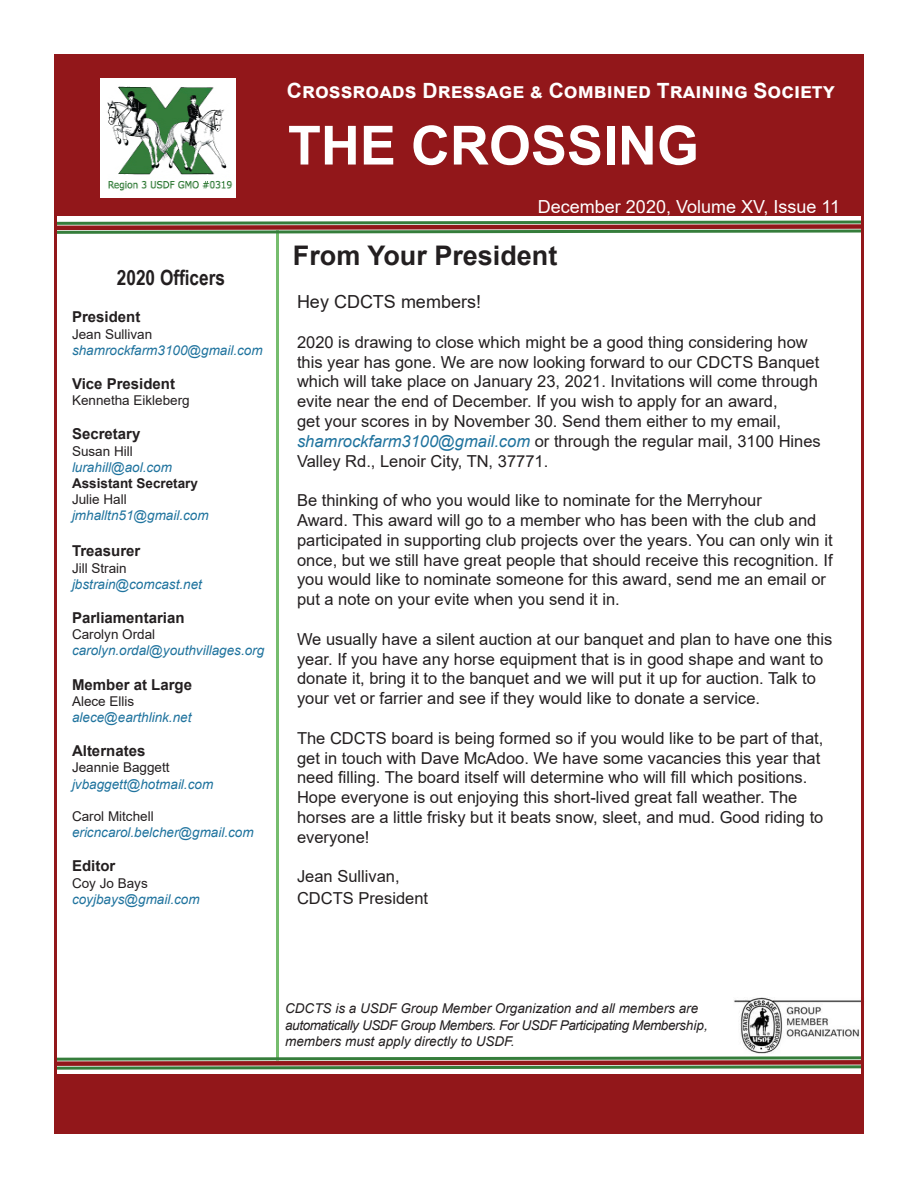
<style>
.page{position:relative;width:918px;height:1188px;background:#fff}
.page>*{position:absolute;margin:0;border:0;box-sizing:border-box;transform-origin:0 0}
.t1{font:700 54px "Arial";color:#fff}
.t2{font:700 27px "Arial";color:#231f20}
.t3{font:700 21px "Arial";color:#fff}
.t4{font:700 21px "Arial Narrow";color:#231f20}
.t5{font:18px "Arial";color:#fff}
.t6{font:18px "Arial";color:#231f20}
.t7{font:16.5px/19.8px "Arial";color:#231f20}
.t8{font:700 15px "Arial";color:#231f20}
.t9{font:italic 13.5px "Arial";color:#1f739e}
.t10{font:italic 13.5px/16.2px "Arial";color:#231f20}
.t11{font:13.5px "Arial";color:#231f20}
.t12{font:700 13.5px "Arial";color:#231f20}
.s1{font-style:italic;color:#1f739e}
</style>
<div class="page">
<div style="left:54px;top:54px;width:810px;height:162px;background:#92171a"></div>
<img style="left:734px;top:998px;width:127px;height:56px">
<hr style="left:276px;top:230px;width:3px;height:830px;background:#76bd6e">
<div style="left:54px;top:1075px;width:810px;height:59px;background:#92171a"></div>
<svg style="left:57px;top:220px;width:804px;height:14px;background:#857c61"></svg>
<svg style="left:57px;top:1056px;width:804px;height:14px;background:#857c61"></svg>
<hr style="left:54px;top:216px;width:3px;height:864px;background:#92171a">
<hr style="left:861px;top:214px;width:3px;height:864px;background:#92171a">
<img style="left:101px;top:78px;width:135px;height:119px">
<p class="t4" style="left:117px;top:261px;width:110px">2020 Officers</p>
<p class="t8" style="left:72px;top:307px;width:70px">President</p>
<p class="t11" style="left:72px;top:325px;width:82px">Jean Sullivan</p>
<p class="t9" style="left:72px;top:341px;width:192px">shamrockfarm3100@gmail.com</p>
<p class="t8" style="left:72px;top:373px;width:105px">Vice President</p>
<p class="t11" style="left:72px;top:391px;width:119px">Kennetha Eikleberg</p>
<p class="t8" style="left:72px;top:424px;width:70px">Secretary</p>
<p class="t11" style="left:72px;top:442px;width:62px">Susan Hill</p>
<p class="t9" style="left:72px;top:458px;width:101px">lurahill@aol.com</p>
<p class="t12" style="left:72px;top:474px;width:128px">Assistant Secretary</p>
<p class="t11" style="left:72px;top:490px;width:56px">Julie Hall</p>
<p class="t9" style="left:72px;top:507px;width:138px">jmhalltn51@gmail.com</p>
<p class="t8" style="left:72px;top:541px;width:70px">Treasurer</p>
<p class="t11" style="left:72px;top:559px;width:56px">Jill Strain</p>
<p class="t9" style="left:72px;top:575px;width:131px">jbstrain@comcast.net</p>
<p class="t8" style="left:72px;top:607px;width:114px">Parliamentarian</p>
<p class="t11" style="left:72px;top:625px;width:85px">Carolyn Ordal</p>
<p class="t9" style="left:72px;top:642px;width:194px">carolyn.ordal@youthvillages.org</p>
<p class="t8" style="left:72px;top:674px;width:122px">Member at Large</p>
<p class="t11" style="left:72px;top:692px;width:64px">Alece Ellis</p>
<p class="t9" style="left:72px;top:708px;width:121px">alece@earthlink.net</p>
<p class="t8" style="left:72px;top:740px;width:75px">Alternates</p>
<p class="t11" style="left:72px;top:758px;width:99px">Jeannie Baggett</p>
<p class="t9" style="left:72px;top:775px;width:143px">jvbaggett@hotmail.com</p>
<p class="t11" style="left:72px;top:807px;width:83px">Carol Mitchell</p>
<p class="t9" style="left:72px;top:824px;width:183px">ericncarol.belcher@gmail.com</p>
<p class="t8" style="left:72px;top:856px;width:45px">Editor</p>
<p class="t11" style="left:72px;top:874px;width:77px">Coy Jo Bays</p>
<p class="t9" style="left:72px;top:890px;width:129px">coyjbays@gmail.com</p>
<p class="t3" style="left:287px;top:76px;width:549px">Crossroads Dressage &amp; Combined Training Society</p>
<p class="t1" style="left:288px;top:108px;width:413px">THE CROSSING</p>
<p class="t5" style="left:538px;top:194px;width:304px">December 2020, Volume XV, Issue 11</p>
<p class="t2" style="left:293px;top:237px;width:266px">From Your President</p>
<p class="t6" style="left:297px;top:290px;width:186px">Hey CDCTS members!</p>
<p class="t7" style="left:297px;top:332px;width:525px">2020 is drawing to close which might be a good thing considering how this year has gone. We are now looking forward to our CDCTS Banquet which will take place on January 23, 2021. Invitations will come through evite near the end of December. If you wish to apply for an award,<br>get your scores in by November 30. Send them either to my email, <span class="s1">shamrockfarm3100@gmail.com</span> or through the regular mail, 3100 Hines Valley Rd., Lenoir City, TN, 37771.</p>
<p class="t7" style="left:297px;top:490px;width:537px">Be thinking of who you would like to nominate for the Merryhour<br>Award. This award will go to a member who has been with the club and participated in supporting club projects over the years. You can only win it once, but we still have great people that should receive this recognition. If you would like to nominate someone for this award, send me an email or put a note on your evite when you send it in.</p>
<p class="t7" style="left:297px;top:629px;width:537px">We usually have a silent auction at our banquet and plan to have one this year. If you have any horse equipment that is in good shape and want to donate it, bring it to the banquet and we will put it up for auction. Talk to your vet or farrier and see if they would like to donate a service.</p>
<p class="t7" style="left:297px;top:728px;width:528px">The CDCTS board is being formed so if you would like to be part of that, get in touch with Dave McAdoo. We have some vacancies this year that need filling. The board itself will determine who will fill which positions.</p>
<p class="t7" style="left:297px;top:787px;width:528px">Hope everyone is out enjoying this short-lived great fall weather. The horses are a little frisky but it beats snow, sleet, and mud. Good riding to everyone!</p>
<p class="t7" style="left:297px;top:867px;width:104px">Jean Sullivan,</p>
<p class="t7" style="left:297px;top:888px;width:133px">CDCTS President</p>
<p class="t10" style="left:285px;top:1001px;width:424px">CDCTS is a USDF Group Member Organization and all members are automatically USDF Group Members. For USDF Participating Membership, members must apply directly to USDF.</p>
</div>
